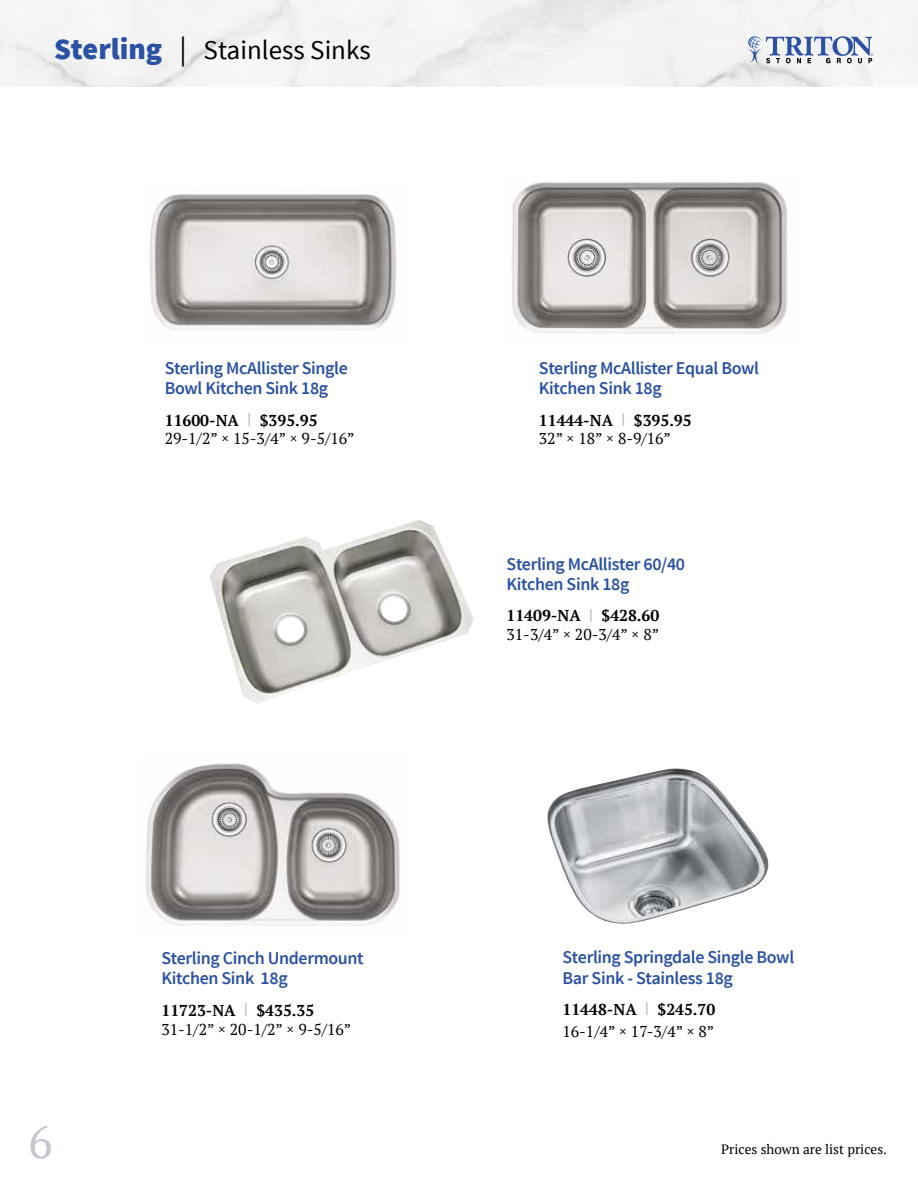
<style>
.page{position:relative;width:918px;height:1188px;background:#fff}
.page>*{position:absolute;margin:0;border:0;box-sizing:border-box;transform-origin:0 0}
.t1{font:45px "PT Serif";color:#c2c7ce}
.t2{font:27px "Source Sans Pro";color:#000}
.t3{font:600 18px/20.2px "Source Sans Pro";letter-spacing:-.02em;color:#2a51a3}
.t4{font:15.75px/18.9px "PT Serif";color:#000}
.t5{font:700 15.75px/18.9px "PT Serif";color:#000}
.t6{font:13.5px "PT Serif";color:#000}
.s1{font-weight:900;font-size:30px;color:#2a51a3}
.s2{font-size:30px}
.s3{font-weight:700}
.s4{font-weight:700;color:#b0b5bd}
.s5{color:#b0b5bd}
.s6{font-weight:400}
</style>
<div class="page">
<img style="left:150px;top:194px;width:246px;height:136px">
<img style="left:209px;top:520px;width:265px;height:183px">
<img style="left:146px;top:763px;width:254px;height:163px">
<img style="left:547px;top:768px;width:222px;height:156px">
<img style="left:512px;top:182px;width:275px;height:152px">
<svg style="left:747px;top:35px;width:126px;height:30px"></svg>
<h2 class="t2" style="left:54px;top:33px;width:318px"><span class="s1">Sterling</span> <span class="s2">|</span> Stainless Sinks</h2>
<p class="t3" style="left:165px;top:358px;width:185px">Sterling McAllister Single<br>Bowl Kitchen Sink 18g</p>
<p class="t4" style="left:165px;top:410px;width:191px"><span class="s3">11600-NA</span> <span class="s4">|</span> <span class="s3">$395.95<br></span>29-1/2” × 15-3/4” × 9-5/16”</p>
<h1 class="t1" style="left:29px;top:1113px;width:25px">6</h1>
<p class="t3" style="left:162px;top:948px;width:204px">Sterling Cinch Undermount<br>Kitchen Sink 18g</p>
<p class="t4" style="left:162px;top:1000px;width:191px"><span class="s3">11723-NA</span> <span class="s4">|</span> <span class="s3">$435.35<br></span>31-1/2” × 20-1/2” × 9-5/16”</p>
<p class="t3" style="left:539px;top:358px;width:222px">Sterling McAllister Equal Bowl<br>Kitchen Sink 18g</p>
<p class="t5" style="left:539px;top:410px;width:154px">11444-NA <span class="s5">|</span> $395.95<br><span class="s6">32” × 18” × 8-9/16”</span></p>
<p class="t3" style="left:507px;top:554px;width:180px">Sterling McAllister 60/40<br>Kitchen Sink 18g</p>
<p class="t4" style="left:507px;top:606px;width:154px"><span class="s3">11409-NA</span> <span class="s4">|</span> <span class="s3">$428.60<br></span>31-3/4” × 20-3/4” × 8”</p>
<p class="t3" style="left:563px;top:948px;width:233px">Sterling Springdale Single Bowl<br>Bar Sink - Stainless 18g</p>
<p class="t4" style="left:563px;top:998px;width:154px;line-height:22.5px"><span class="s3">11448-NA</span> <span class="s4">|</span> <span class="s3">$245.70<br></span>16-1/4” × 17-3/4” × 8”</p>
<p class="t6" style="left:721px;top:1141px;width:167px">Prices shown are list prices.</p>
</div>
